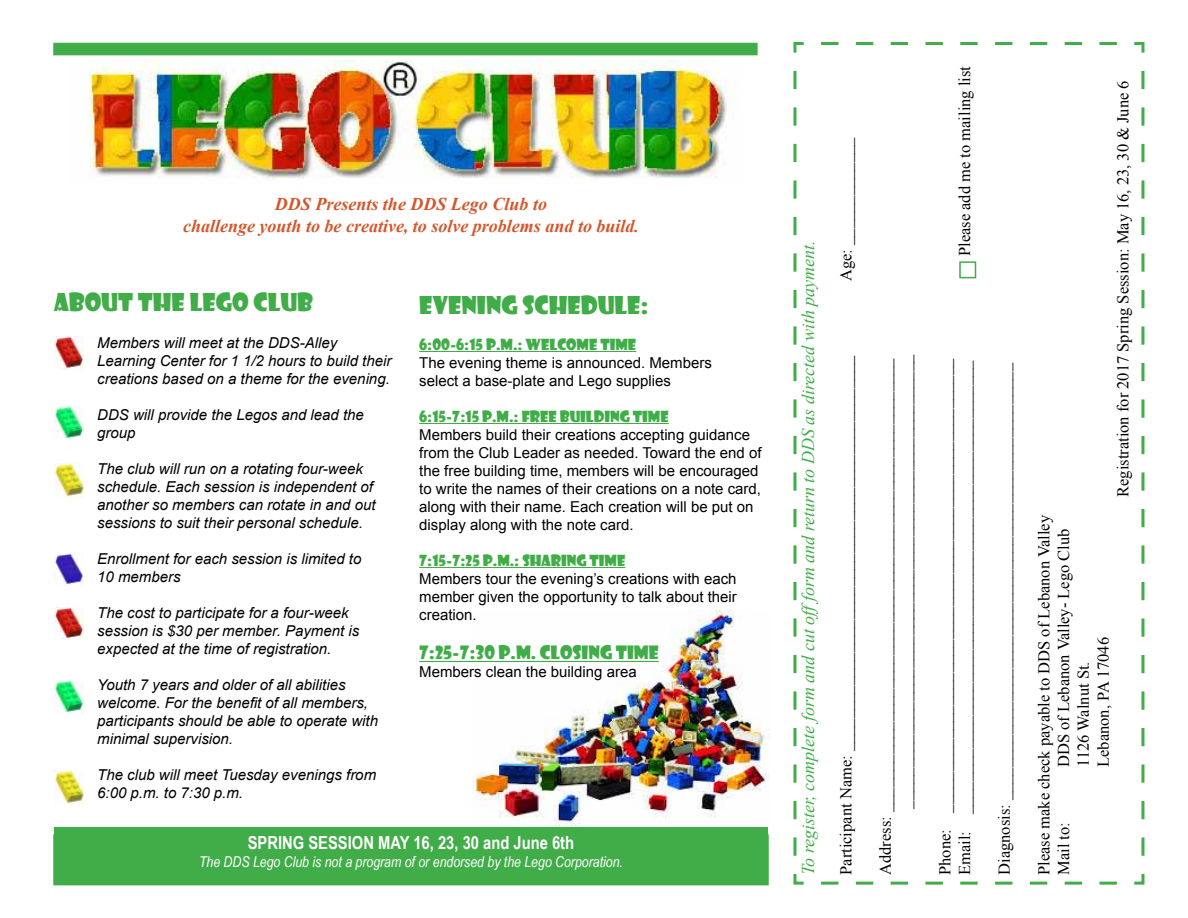
<style>
.page{position:relative;width:1188px;height:918px;background:#fff}
.page>*{position:absolute;margin:0;border:0;box-sizing:border-box;transform-origin:0 0}
.t1{font:24px "Showcard Gothic";color:#41ad49}
.t2{font:italic 700 18px/21.6px "Times New Roman";color:#d4562a;text-align:center}
.t3{font:italic 18px "Times New Roman";color:#41ad49}
.t4{font:700 18px "Arial Narrow";color:#fff}
.t5{font:18px "Showcard Gothic";color:#41ad49}
.t6{font:16.5px/19.8px "Times New Roman";color:#000}
.t7{font:italic 15px/18px "Arial";color:#000}
.t8{font:15px/18px "Arial";color:#000}
.t9{font:15px "Showcard Gothic";color:#41ad49}
.t10{font:italic 15px "Arial Narrow";color:#fff}
</style>
<div class="page">
<img style="left:473px;top:611px;width:296px;height:214px">
<img style="left:89px;top:60px;width:638px;height:119px">
<hr style="left:419px;top:351px;width:217px;height:1px;background:#41ad49">
<hr style="left:419px;top:423px;width:250px;height:1px;background:#41ad49">
<hr style="left:419px;top:567px;width:206px;height:1px;background:#41ad49">
<hr style="left:419px;top:661px;width:240px;height:1px;background:#41ad49">
<div style="left:54px;top:827px;width:714px;height:57px;background:#41ad49"></div>
<div style="left:53px;top:43px;width:705px;height:12px;background:#41ad49"></div>
<div style="left:53px;top:834px;width:716px;height:51px;border:2px solid #41ad49"></div>
<img style="left:54px;top:336px;width:30px;height:33px">
<img style="left:54px;top:407px;width:30px;height:33px">
<img style="left:54px;top:553px;width:30px;height:33px">
<img style="left:54px;top:463px;width:30px;height:34px">
<img style="left:54px;top:607px;width:30px;height:33px">
<img style="left:54px;top:681px;width:30px;height:33px">
<img style="left:54px;top:771px;width:30px;height:33px">
<svg style="left:793px;top:42px;width:352px;height:843px"></svg>
<div style="left:959px;top:261px;width:17px;height:17px;border:2px solid #41ad49"></div>
<p class="t2" style="left:183px;top:193px;width:458px">DDS Presents the DDS Lego Club to<br>challenge youth to be creative, to solve problems and to build.</p>
<h1 class="t1" style="left:54px;top:287px;width:261px">ABOUT THE LEGO CLUB</h1>
<p class="t7" style="left:97px;top:334px;width:296px">Members will meet at the DDS-Alley<br>Learning Center for 1 1/2 hours to build their creations based on a theme for the evening.</p>
<p class="t7" style="left:97px;top:406px;width:268px">DDS will provide the Legos and lead the group</p>
<p class="t7" style="left:97px;top:460px;width:280px">The club will run on a rotating four-week schedule. Each session is independent of another so members can rotate in and out sessions to suit their personal schedule.</p>
<p class="t7" style="left:97px;top:550px;width:266px">Enrollment for each session is limited to<br>10 members</p>
<p class="t7" style="left:97px;top:604px;width:264px">The cost to participate for a four-week session is $30 per member. Payment is expected at the time of registration.</p>
<p class="t7" style="left:97px;top:676px;width:282px">Youth 7 years and older of all abilities welcome. For the benefit of all members, participants should be able to operate with minimal supervision.</p>
<p class="t7" style="left:97px;top:766px;width:280px">The club will meet Tuesday evenings from<br>6:00 p.m. to 7:30 p.m.</p>
<h1 class="t1" style="left:419px;top:289px;width:231px">EVENING SCHEDULE:</h1>
<p class="t9" style="left:419px;top:334px;width:218px">6:00-6:15 P.M.: WELCOME TIME</p>
<p class="t8" style="left:419px;top:353px;width:294px">The evening theme is announced. Members select a base-plate and Lego supplies</p>
<p class="t9" style="left:419px;top:406px;width:251px">6:15-7:15 P.M.: FREE BUILDING TIME</p>
<p class="t8" style="left:419px;top:425px;width:344px">Members build their creations accepting guidance from the Club Leader as needed. Toward the end of the free building time, members will be encouraged to write the names of their creations on a note card, along with their name. Each creation will be put on display along with the note card.</p>
<p class="t9" style="left:419px;top:550px;width:208px">7:15-7:25 P.M.: SHARING TIME</p>
<p class="t8" style="left:419px;top:569px;width:319px;text-align:justify">Members tour the evening’s creations with each member given the opportunity to talk about their creation.</p>
<p class="t5" style="left:419px;top:641px;width:241px">7:25-7:30 P.M. CLOSING TIME</p>
<p class="t8" style="left:419px;top:663px;width:219px">Members clean the building area</p>
<p class="t4" style="left:248px;top:829px;width:328px">SPRING SESSION MAY 16, 23, 30 and June 6th</p>
<p class="t10" style="left:199px;top:851px;width:425px">The DDS Lego Club is not a program of or endorsed by the Lego Corporation.</p>
<p class="t3" style="left:796px;top:875px;width:636px;rotate:-90deg">To register, complete form and cut offform and return to DDS as directed with payment.</p>
<p class="t6" style="left:836px;top:281px;width:145px;rotate:-90deg">Age: _____________</p>
<p class="t6" style="left:836px;top:875px;width:521px;rotate:-90deg">Participant Name: ________________________________________________</p>
<p class="t6" style="left:955px;top:256px;width:192px;rotate:-90deg">Please add me to mailing list</p>
<p class="t6" style="left:875px;top:875px;width:522px;text-align:right;rotate:-90deg">Address: _______________________________________________________ _______________________________________________________</p>
<p class="t6" style="left:935px;top:875px;width:518px;rotate:-90deg">Phone: _______________________________________________________<br>Email: _______________________________________________________</p>
<p class="t6" style="left:994px;top:875px;width:514px;rotate:-90deg">Diagnosis: _____________________________________________________</p>
<p class="t6" style="left:1113px;top:497px;width:418px;rotate:-90deg">Registration for 2017 Spring Session: May 16, 23, 30 &amp; June 6</p>
<p class="t6" style="left:1034px;top:875px;width:361px;rotate:-90deg">Please make check payable to DDS of Lebanon Valley<br>Mail to:</p>
<p class="t6" style="left:1054px;top:767px;width:240px;rotate:-90deg">DDS of Lebanon Valley- Lego Club<br>1126 Walnut St.<br>Lebanon, PA 17046</p>
</div>
